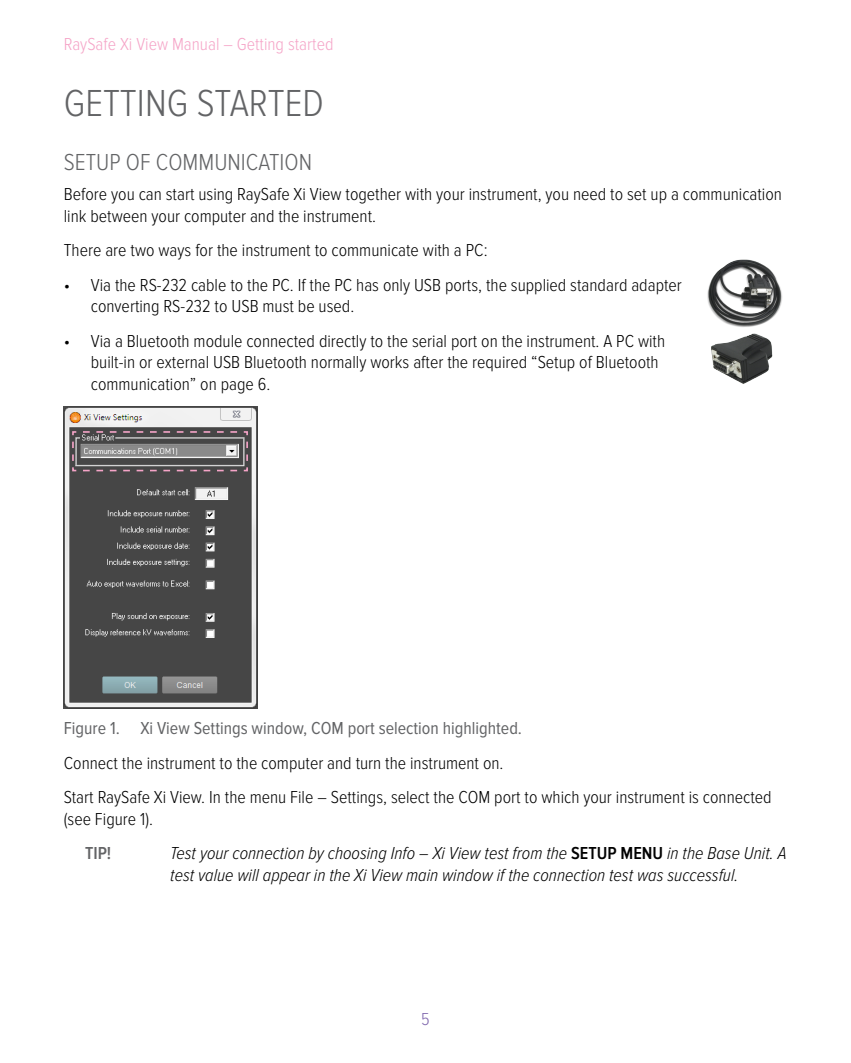
<style>
.page{position:relative;width:851px;height:1063px;background:#fff}
.page>*{position:absolute;margin:0;border:0;box-sizing:border-box;transform-origin:0 0}
.t1{font:300 39px "Proxima Nova Cond";color:#636466}
.t2{font:300 24px "Proxima Nova Cond";color:#636466}
.t3{font:300 18px/21.6px "Proxima Nova Cond";color:#000}
.t4{font:italic 300 18px/21.6px "Proxima Nova Cond";color:#000}
.t5{font:18px "Proxima Nova Cond";color:#636466}
.t6{font:300 18px "Proxima Nova Cond";color:#f5a4c7}
.t7{font:600 18px "Proxima Nova Cond";color:#636466}
.t8{font:300 18px "Proxima Nova Cond";color:#826aaf}
.s1{font-weight:600;font-style:normal}
</style>
<div class="page">
<img style="left:64px;top:406px;width:194px;height:303px">
<svg style="left:71px;top:430px;width:178px;height:42px;background:#737071"></svg>
<img style="left:707px;top:259px;width:75px;height:66px">
<img style="left:711px;top:325px;width:62px;height:59px">
<p class="t6" style="left:64px;top:34px;width:271px">RaySafe Xi View Manual – Getting started</p>
<h1 class="t1" style="left:64px;top:81px;width:261px">Getting started</h1>
<h2 class="t2" style="left:64px;top:149px;width:134px">Setup of commu</h2>
<h2 class="t2" style="left:227px;top:149px;width:86px">nication</h2>
<p class="t3" style="left:64px;top:184px;width:719px">Before you can start using RaySafe Xi View together with your instrument, you need to set up a communication link between your computer and the instrument.</p>
<p class="t3" style="left:64px;top:240px;width:425px">There are two ways for the instrument to communicate with a PC:</p>
<p class="t3" style="left:91px;top:274px;width:592px;text-indent:-27px">• Via the RS-232 cable to the PC. If the PC has only USB ports, the supplied standard adapter converting RS-232 to USB must be used.</p>
<p class="t3" style="left:91px;top:330px;width:575px;text-indent:-27px">• Via a Bluetooth module connected directly to the serial port on the instrument. A PC with built-in or external USB Bluetooth normally works after the required “Setup of Bluetooth communication” on page 6.</p>
<p class="t5" style="left:64px;top:718px;width:459px">Figure 1. Xi View Settings window, COM port selection highlighted.</p>
<p class="t3" style="left:64px;top:746px;width:709px;line-height:34.3px">Connect the instrument to the computer and turn the instrument on.<br>Start RaySafe Xi View. In the menu File – Settings, select the COM port to which your instrument is connected</p>
<p class="t3" style="left:64px;top:808px;width:91px">(see Figure 1).</p>
<p class="t7" style="left:85px;top:843px;width:28px">Tip!</p>
<p class="t4" style="left:170px;top:843px;width:618px">Test your connection by choosing Info – Xi View test from the <span class="s1">SET UP MENU</span> in the Base Unit. A test value will appear in the Xi View main window if the connection test was successful.</p>
<p class="t8" style="left:421px;top:1009px;width:10px">5</p>
</div>
